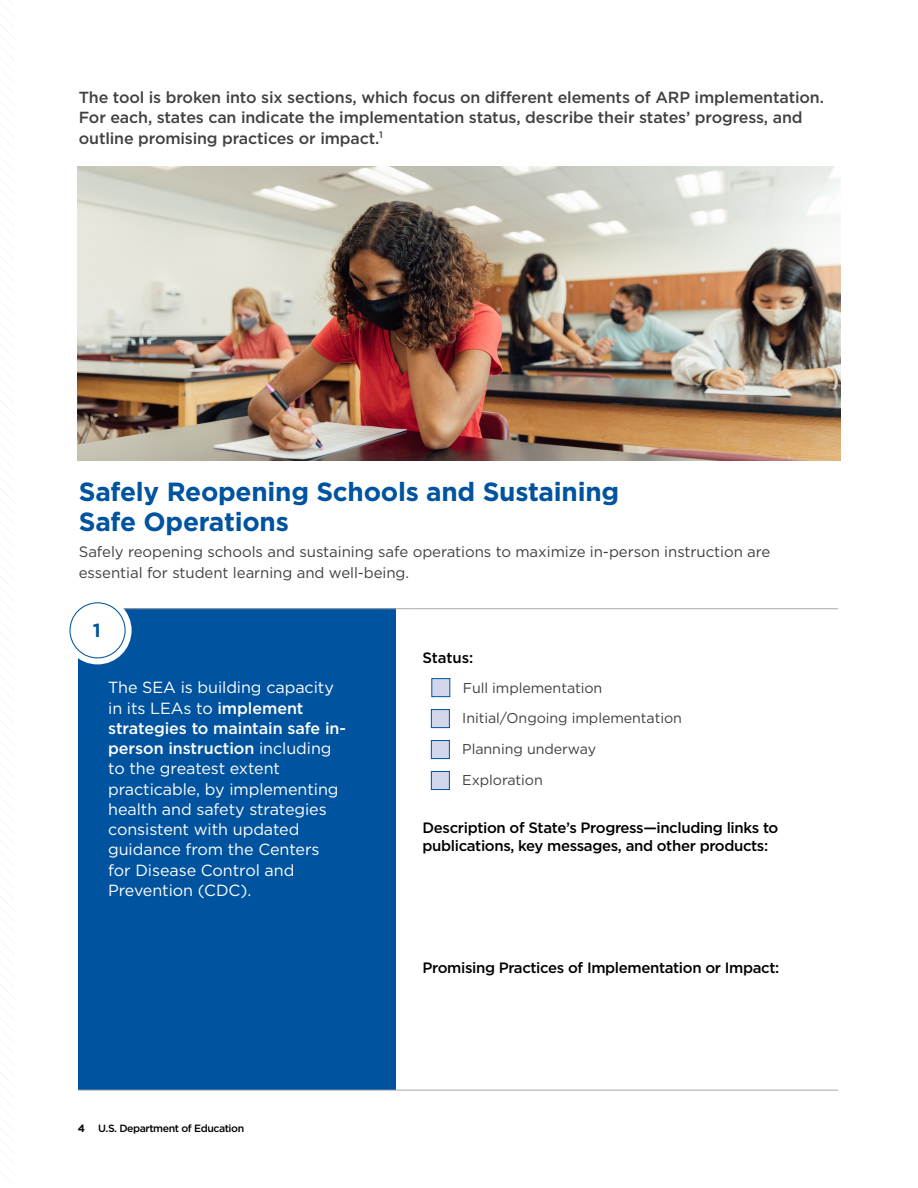
<style>
.page{position:relative;width:918px;height:1188px;background:#fff}
.page>*{position:absolute;margin:0;border:0;box-sizing:border-box;transform-origin:0 0}
.t1{font:700 26.25px/30px "Gotham";letter-spacing:-.01em;color:#00539f}
.t2{font:700 19.05px "Gotham";color:#00539f}
.t3{font:16.2px/20.2px "Gotham";letter-spacing:-.005em;color:#fff}
.t4{font:500 16.05px/20.4px "Gotham";letter-spacing:-.01em;color:#414042}
.t5{font:500 15px/18px "Gotham";letter-spacing:-.025em;color:#000}
.t6{font:15px/21px "Gotham";letter-spacing:-.005em;color:#414042}
.t7{font:14.25px "Gotham";letter-spacing:-.005em;color:#414042}
.t8{font:500 10.5px "Gotham";letter-spacing:-.04em;color:#000}
.t9{font:700 10.5px "Gotham";color:#000}
.s1{font-weight:500}
</style>
<div class="page">
<svg style="left:0;top:0;width:14px;height:976px"></svg>
<div style="left:78px;top:609px;width:317px;height:481px;background:#00539f"></div>
<hr style="left:78px;top:608px;width:317px;height:1px;background:#a7a9ac">
<svg style="left:395px;top:608px;width:17px;height:1px"></svg>
<hr style="left:412px;top:608px;width:426px;height:1px;background:#a7a9ac">
<hr style="left:78px;top:1090px;width:317px;height:1px;background:#a7a9ac">
<svg style="left:395px;top:1090px;width:17px;height:1px"></svg>
<hr style="left:412px;top:1090px;width:426px;height:1px;background:#a7a9ac">
<div style="left:431px;top:678px;width:19px;height:19px;background:#d1d6eb;border:1px solid #00539f"></div>
<div style="left:431px;top:709px;width:19px;height:19px;background:#d1d6eb;border:1px solid #00539f"></div>
<div style="left:431px;top:740px;width:19px;height:19px;background:#d1d6eb;border:1px solid #00539f"></div>
<div style="left:431px;top:771px;width:19px;height:19px;background:#d1d6eb;border:1px solid #00539f"></div>
<img style="left:78px;top:166px;width:762px;height:294px">
<div style="left:64px;top:596px;width:68px;height:68px;background:#fff;border-radius:50%"></div>
<div style="left:69px;top:602px;width:57px;height:56px;border:1px solid #00539f;border-radius:50%"></div>
<p class="t4" style="left:79px;top:87px;width:747px">The tool is broken into six sections, which focus on different elements of ARP implementation.<br>For each, states can indicate the implementation status, describe their states’ progress, and outline promising practices or impact.<sup>1</sup></p>
<h2 class="t1" style="left:79px;top:476px;width:542px">Safely Reopening Schools and Sustaining<br>Safe Operations</h2>
<p class="t6" style="left:79px;top:541px;width:693px">Safely reopening schools and sustaining safe operations to maximize in-person instruction are essential for student learning and well-being.</p>
<p class="t2" style="left:93px;top:618px;width:10px">1</p>
<p class="t3" style="left:108px;top:677px;width:239px">The SEA is building capacity in its LEAs to <span class="s1">implement strategies to maintain safe in&shy;person instruction</span> including to the greatest extent practicable, by implementing health and safety strategies consistent with updated guidance from the Centers for Disease Control and<br>Prevention (CDC).</p>
<p class="t9" style="left:78px;top:1121px;width:9px">4</p>
<p class="t8" style="left:98px;top:1121px;width:147px">U.S. Department of Education</p>
<p class="t5" style="left:423px;top:649px;width:52px">Status:</p>
<p class="t7" style="left:463px;top:678px;width:141px">Full implementation</p>
<p class="t7" style="left:462px;top:709px;width:221px">Initial/Ongoing implementation</p>
<p class="t7" style="left:462px;top:740px;width:135px">Planning underway</p>
<p class="t7" style="left:462px;top:771px;width:82px">Exploration</p>
<p class="t5" style="left:423px;top:818px;width:357px">Description of State’s Progress —including links to publications, key messages, and other products:</p>
<p class="t5" style="left:423px;top:958px;width:358px">Promising Practices of Implementation or Impact:</p>
</div>
